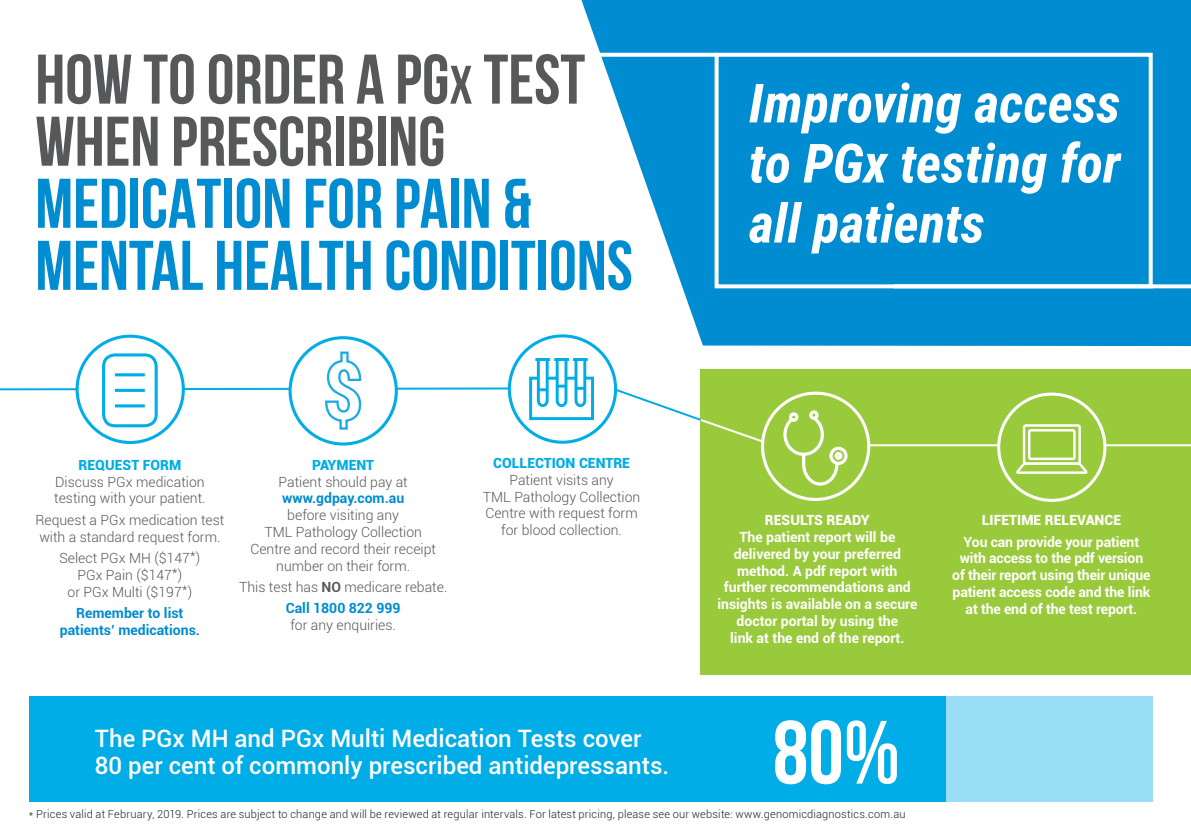
<style>
.page{position:relative;width:1191px;height:840px;background:#fff}
.page>*{position:absolute;margin:0;border:0;box-sizing:border-box;transform-origin:0 0}
.paragraph{font:700 89.4px "Bebas Neue";color:#fff}
.t1{font:700 70px/62px "Bebas Neue";color:#008cd0}
.headings{font:italic 700 54px/60px "Roboto Condensed";color:#fff;text-align:justify}
.paragraph-2{font:500 24px/27px "Roboto";color:#fff}
.t2{font:300 14px/16.8px "Roboto";color:#57585a;text-align:center}
.t3{font:700 14px/16.8px "Roboto";color:#fff;text-align:center}
.t4{font:700 14px/16.8px "Roboto";color:#008cd0;text-align:center}
.t5{font:900 14px "Roboto";color:#fff}
.paragraph-3{font:300 11px "Roboto";letter-spacing:.015em;color:#231f20}
.s1{color:#57585a}
.s2{font-size:54px;color:#57585a}
.s3{font-weight:900;color:#00ade6}
.s4{font-weight:700;color:#008cd0}
.s5{font-weight:700}
.s6{font-weight:900}
</style>
<div class="page">
<div style="left:701px;top:368px;width:490px;height:306px;background:#99ca3b"></div>
<svg style="left:581px;top:0;width:610px;height:346px;background:#1595d3"></svg>
<svg style="left:1152px;top:284px;width:39px;height:4px"></svg>
<svg style="left:581px;top:53px;width:133px;height:4px"></svg>
<svg style="left:290px;top:337px;width:106px;height:107px"></svg>
<svg style="left:509px;top:336px;width:106px;height:106px"></svg>
<div style="left:714px;top:53px;width:438px;height:235px;border:4px solid #fff"></div>
<hr style="left:773px;top:444px;width:418px;height:2px;background:#fff">
<div style="left:998px;top:394px;width:107px;height:106px;background:#99ca3b;border-radius:50%"></div>
<div style="left:997px;top:392px;width:109px;height:109px;border:3px solid #fff;border-radius:50%"></div>
<div style="left:1028px;top:429px;width:47px;height:31px;border:2px solid #fff;border-radius:2px"></div>
<div style="left:1022px;top:424px;width:58px;height:40px;border:2px solid #fff;border-radius:2px"></div>
<svg style="left:1016px;top:461px;width:72px;height:13px"></svg>
<div style="left:762px;top:393px;width:106px;height:106px;background:#99ca3b;border-radius:50%"></div>
<svg style="left:0;top:350px;width:840px;height:137px"></svg>
<div style="left:809px;top:410px;width:9px;height:9px;border:3px solid #fff;border-radius:50%"></div>
<div style="left:834px;top:451px;width:8px;height:8px;border:3px solid #fff;border-radius:50%"></div>
<div style="left:829px;top:446px;width:18px;height:18px;border:3px solid #fff;border-radius:50%"></div>
<div style="left:789px;top:412px;width:9px;height:9px;border:3px solid #fff;border-radius:50%"></div>
<div style="left:77px;top:336px;width:106px;height:106px;background:#fff;border-radius:50%"></div>
<div style="left:76px;top:334px;width:109px;height:110px;border:3px solid #00ade6;border-radius:50%"></div>
<div style="left:29px;top:696px;width:916px;height:105px;background:#00ade6"></div>
<div style="left:945px;top:696px;width:207px;height:105px;background:#9adef5"></div>
<div style="left:102px;top:353px;width:56px;height:74px;border:3px solid #00ade6;border-radius:11px"></div>
<hr style="left:115px;top:373px;width:30px;height:3px;background:#00ade6">
<hr style="left:115px;top:388px;width:30px;height:3px;background:#00ade6">
<hr style="left:115px;top:404px;width:30px;height:3px;background:#00ade6">
<p class="t1" style="left:35px;top:47px;width:599px"><span class="s1">HOW TO ORDER A PG</span><span class="s2">X</span> <span class="s1">TEST<br>WHEN PRESCRIBING<br></span>MEDICATION FOR PAIN &amp;<br>MENTAL HEALTH CONDITIONS</p>
<p class="t2" style="left:54px;top:455px;width:153px"><span class="s3">REQUEST FORM<br></span>Discuss PGx medication testing with your patient.</p>
<p class="t2" style="left:35px;top:510px;width:191px;text-align:left">Request a PGx medication test with a standard request form.</p>
<p class="t2" style="left:59px;top:548px;width:142px">Select PGx MH ($147*)<br>PGx Pain ($147*)<br>or PGx Multi ($197*)</p>
<p class="t4" style="left:60px;top:603px;width:142px">Remember to list patients’ medications.</p>
<p class="t2" style="left:250px;top:455px;width:187px"><span class="s3">PAYMENT<br></span>Patient should pay at <span class="s4">www.gdpay.com.au<br></span>before visiting any<br>TML Pathology Collection<br>Centre and record their receipt number on their form.</p>
<p class="t2" style="left:239px;top:578px;width:210px">This test has <span class="s5">NO</span> medicare rebate.</p>
<p class="t2" style="left:286px;top:599px;width:116px"><span class="s4">Call 1800 822 999 </span>for any enquiries.</p>
<p class="t2" style="left:483px;top:454px;width:159px"><span class="s3">COLLECTION CENTRE<br></span>Patient visits any<br>TML Pathology Collection<br>Centre with request form for blood collection.</p>
<p class="headings" style="left:749px;top:71px;width:373px">Improving access to PGx testing for all patients</p>
<p class="t3" style="left:717px;top:511px;width:201px"><span class="s6">RESULTS READY<br></span>The patient report will be delivered by your preferred method. A pdf report with further recommendations and insights is available on a secure doctor portal by using the<br>link at the end of the report.</p>
<p class="t5" style="left:981px;top:510px;width:141px">LIFETIME RELEVANCE</p>
<p class="t3" style="left:952px;top:532px;width:200px">You can provide your patient with access to the pdf version of their report using their unique patient access code and the link at the end of the test report.</p>
<p class="paragraph" style="left:773px;top:703px;width:128px">80%</p>
<p class="paragraph-2" style="left:95px;top:723px;width:575px">The PGx MH and PGx Multi Medication Tests cover<br>80 per cent of commonly prescribed antidepressants.</p>
<p class="paragraph-3" style="left:29px;top:806px;width:878px">* Prices valid at February, 2019. Prices are subject to change and will be reviewed at regular intervals. For latest pricing, please see our website: www.genomicdiagnostics.com.au</p>
</div>
